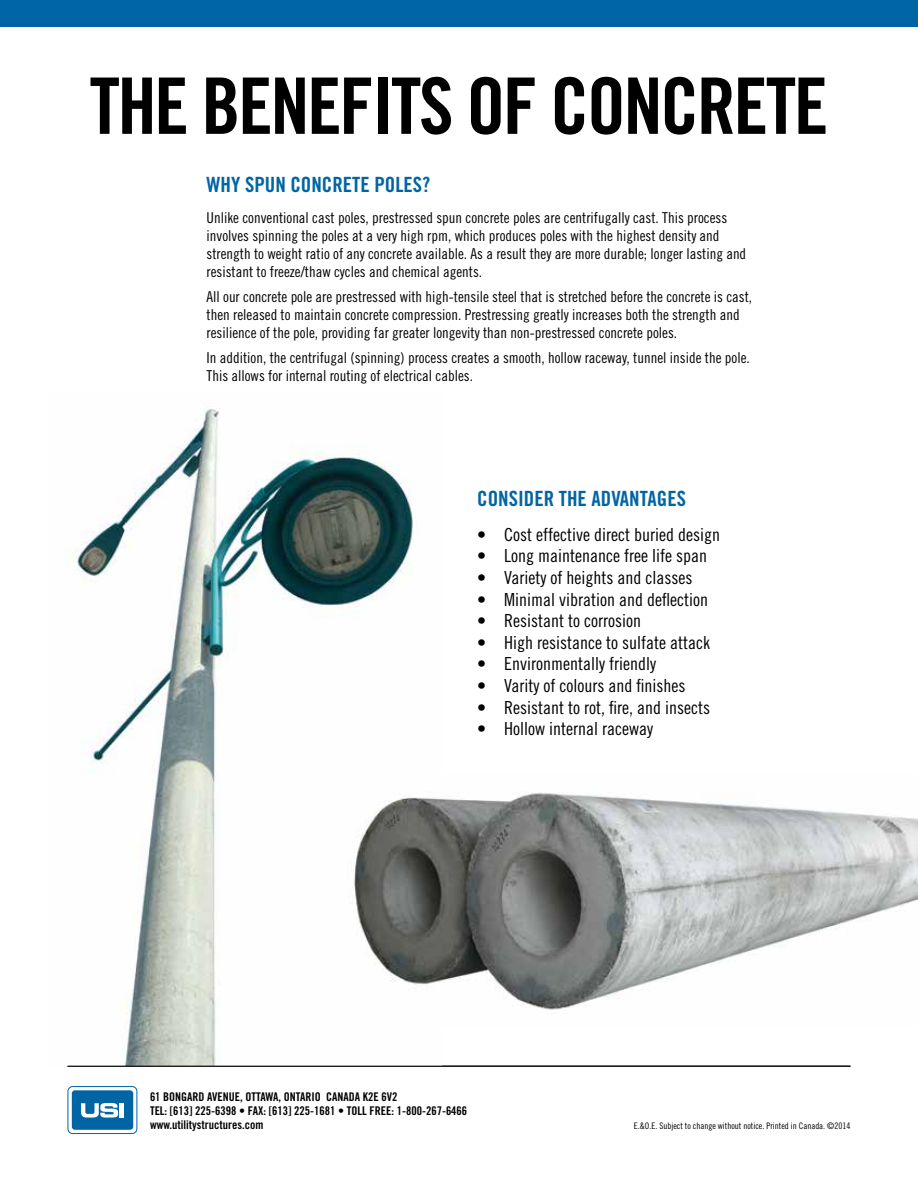
<style>
.page{position:relative;width:918px;height:1188px;background:#fff}
.page>*{position:absolute;margin:0;border:0;box-sizing:border-box;transform-origin:0 0}
.t1{font:78px "Trade Gothic Bold Cond Twenty";letter-spacing:-.03em;color:#000}
.t2{font:21px "Trade Gothic Bold Cond Twenty";color:#0065a4}
.t3{font:18px "Trade Gothic Cond Eighteen";color:#000}
.t4{font:15px/18px "Trade Gothic Cond Eighteen";color:#000}
.t5{font:12px/14.2px "Trade Gothic Bold Cond Twenty";color:#000}
.t6{font:9px "Trade Gothic Cond Eighteen";color:#000}
</style>
<div class="page">
<div style="left:0;top:0;width:918px;height:27px;background:#0065a4"></div>
<div style="left:72px;top:1090px;width:61px;height:40px;background:#0065a4;border-radius:3px"></div>
<div style="left:67px;top:1086px;width:70px;height:48px;border:1px solid #0065a4;border-radius:5px"></div>
<svg style="left:81px;top:1103px;width:37px;height:15px"></svg>
<div style="left:119px;top:1103px;width:5px;height:14px;background:#fff"></div>
<img style="left:67px;top:408px;width:374px;height:658px">
<img style="left:339px;top:775px;width:579px;height:252px">
<hr style="left:68px;top:1066px;width:782px;height:1px;background:#000">
<h1 class="t1" style="left:90px;top:59px;width:740px">THE BENEFITS OF CONCRETE</h1>
<h2 class="t2" style="left:207px;top:171px;width:225px">WHY SPUN CONCRETE POLES?</h2>
<p class="t4" style="left:207px;top:209px;width:541px">Unlike conventional cast poles, prestressed spun concrete poles are centrifugally cast. This process involves spinning the poles at a very high rpm, which produces poles with the highest density and strength to weight ratio of any concrete available. As a result they are more durable; longer lasting and resistant to freeze/thaw cycles and chemical agents.</p>
<p class="t4" style="left:207px;top:287px;width:547px">All our concrete pole are prestressed with high-tensile steel that is stretched before the concrete is cast, then released to maintain concrete compression. Prestressing greatly increases both the strength and resilience of the pole, providing far greater longevity than non-prestressed concrete poles.</p>
<p class="t4" style="left:207px;top:348px;width:545px">In addition, the centrifugal (spinning) process creates a smooth, hollow raceway, tunnel inside the pole.<br>This allows for internal routing of electrical cables.</p>
<h2 class="t2" style="left:477px;top:485px;width:210px">CONSIDER THE ADVANTAGES</h2>
<p class="t3" style="left:477px;top:524px;width:244px">• Cost effective direct buried design</p>
<p class="t3" style="left:477px;top:545px;width:231px">• Long maintenance free life span</p>
<p class="t3" style="left:477px;top:567px;width:217px">• Variety of heights and classes</p>
<p class="t3" style="left:477px;top:589px;width:232px">• Minimal vibration and deflection</p>
<p class="t3" style="left:477px;top:610px;width:165px">• Resistant to corrosion</p>
<p class="t3" style="left:477px;top:632px;width:234px">• High resistance to sulfate attack</p>
<p class="t3" style="left:477px;top:653px;width:180px">• Environmentally friendly</p>
<p class="t3" style="left:477px;top:675px;width:210px">• Varity of colours and finishes</p>
<p class="t3" style="left:477px;top:697px;width:234px">• Resistant to rot, fire, and insects</p>
<p class="t3" style="left:477px;top:718px;width:177px">• Hollow internal raceway</p>
<p class="t5" style="left:150px;top:1089px;width:319px">61 BONGARD AVENUE, OTTAWA, ONTARIO CANADA K2E 6V2<br>TEL: [613] 225-6398 • FAX: [613] 225-1681 • TOLL FREE: 1-800-267-6466 www.utilitystructures.com</p>
<p class="t6" style="left:634px;top:1121px;width:218px">E.&amp;O.E. Subject to change without notice. Printed in Canada. ©2014</p>
</div>
